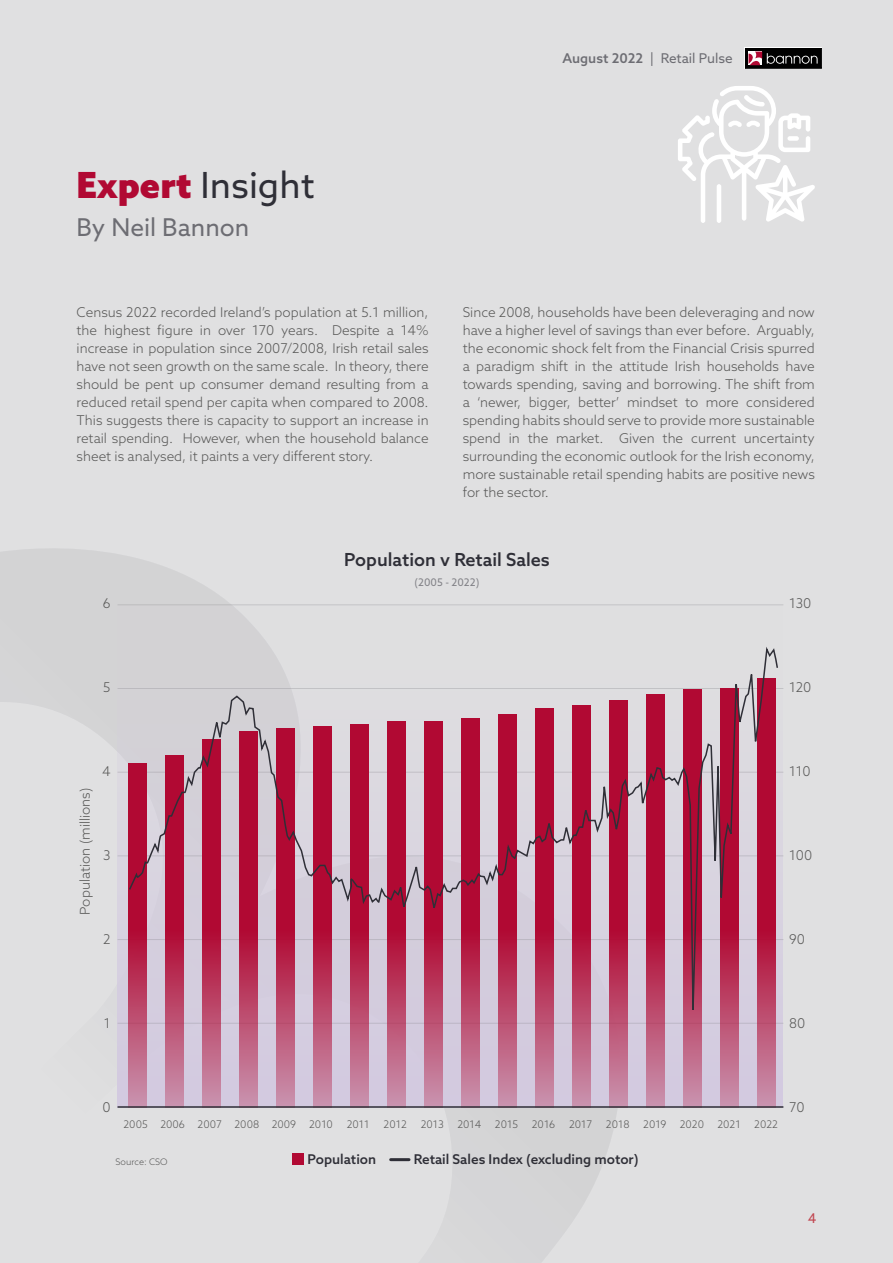
<style>
.page{position:relative;width:893px;height:1263px;background:#e0e0e1}
.page>*{position:absolute;margin:0;border:0;box-sizing:border-box;transform-origin:0 0}
.t1{font:36px "Azo Sans";color:#2f2f37}
.t2{font:24.6px "Azo Sans";color:#6d6d73}
.t3{font:500 18px "Azo Sans";color:#2f2f37}
.t4{font:300 13.5px/18px "Azo Sans";color:#575756;text-align:justify}
.t5{font:500 13.5px "Azo Sans";color:#2f2f37}
.t6{font:13.5px "Azo Sans";color:#6d6d73}
.t7{font:13.5px "Azo Sans";color:#c1454f}
.t8{font:300 10.5px "Azo Sans";color:#575756}
.t9{font:10.5px "Azo Sans";color:#828287}
.t10{font:300 9px "Azo Sans";color:#575756}
.s1{font-weight:900;color:#b10933}
.s2{font-weight:500}
</style>
<div class="page">
<svg style="left:0;top:549px;width:634px;height:713px"></svg>
<div style="left:118px;top:606px;width:665px;height:502px;background:linear-gradient(to bottom,#dadada,#d4cbe1)"></div>
<hr style="left:118px;top:939px;width:665px;height:1px;background:#828287">
<hr style="left:118px;top:855px;width:665px;height:1px;background:#828287">
<hr style="left:118px;top:1023px;width:665px;height:1px;background:#828287">
<hr style="left:118px;top:772px;width:665px;height:1px;background:#828287">
<hr style="left:118px;top:688px;width:665px;height:1px;background:#828287">
<hr style="left:118px;top:604px;width:665px;height:1px;background:#828287">
<div style="left:744px;top:48px;width:78px;height:21px;background:#f6f6f6"></div>
<svg style="left:745px;top:48px;width:77px;height:21px"></svg>
<div style="left:745px;top:49px;width:76px;height:19px;background:#000"></div>
<div style="left:745px;top:48px;width:76px;height:20px;border:1px solid #000"></div>
<svg style="left:748px;top:52px;width:70px;height:13px"></svg>
<div style="left:129px;top:763px;width:18px;height:345px;background:#c78ba7"></div>
<div style="left:202px;top:739px;width:19px;height:369px;background:#c78ba7"></div>
<div style="left:276px;top:728px;width:19px;height:380px;background:#c78ba7"></div>
<div style="left:350px;top:724px;width:19px;height:384px;background:#c78ba7"></div>
<div style="left:424px;top:721px;width:19px;height:387px;background:#c78ba7"></div>
<div style="left:498px;top:714px;width:19px;height:394px;background:#c78ba7"></div>
<div style="left:572px;top:705px;width:19px;height:403px;background:#c78ba7"></div>
<div style="left:646px;top:694px;width:19px;height:414px;background:#c78ba7"></div>
<div style="left:720px;top:688px;width:18px;height:420px;background:#c78ba7"></div>
<div style="left:165px;top:755px;width:19px;height:353px;background:#c78ba7"></div>
<div style="left:239px;top:731px;width:19px;height:377px;background:#c78ba7"></div>
<div style="left:313px;top:726px;width:19px;height:382px;background:#c78ba7"></div>
<div style="left:387px;top:721px;width:19px;height:387px;background:#c78ba7"></div>
<div style="left:461px;top:718px;width:19px;height:390px;background:#c78ba7"></div>
<div style="left:535px;top:709px;width:19px;height:399px;background:#c78ba7"></div>
<div style="left:609px;top:700px;width:19px;height:408px;background:#c78ba7"></div>
<div style="left:683px;top:689px;width:18px;height:419px;background:#c78ba7"></div>
<div style="left:757px;top:678px;width:18px;height:430px;background:#c78ba7"></div>
<svg style="left:678px;top:86px;width:137px;height:137px"></svg>
<div style="left:292px;top:1153px;width:12px;height:12px;background:#b10933"></div>
<hr style="left:391px;top:1158px;width:18px;height:3px;background:#2f2f37">
<svg style="left:128px;top:644px;width:651px;height:439px"></svg>
<hr style="left:118px;top:1106px;width:665px;height:2px;background:#2f2f37">
<h1 class="t1" style="left:77px;top:161px;width:240px"><span class="s1">Expert</span> Insight</h1>
<h2 class="t2" style="left:77px;top:211px;width:174px">By Neil Bannon</h2>
<p class="t6" style="left:562px;top:49px;width:172px"><span class="s2">August 2022</span> | Retail Pulse</p>
<p class="t4" style="left:77px;top:303px;width:354px">Census 2022 recorded Ireland’s population at 5.1 million, the highest figure in over 170 years. Despite a 14% increase in population since 2007/2008, Irish retail sales have not seen growth on the same scale. In theory, there should be pent up consumer demand resulting from a reduced retail spend per capita when compared to 2008.<br>This suggests there is capacity to support an increase in retail spending. However, when the household balance sheet is analysed, it paints a very different story.</p>
<p class="t4" style="left:463px;top:303px;width:354px">Since 2008, households have been deleveraging and now have a higher level of savings than ever before. Arguably, the economic shock felt from the Financial Crisis spurred a paradigm shift in the attitude Irish households have towards spending, saving and borrowing. The shift from a ‘newer, bigger, better’ mindset to more considered spending habits should serve to provide more sustainable spend in the market. Given the current uncertainty surrounding the economic outlook for the Irish economy, more sustainable retail spending habits are positive news for the sector.</p>
<p class="t4" style="left:103px;top:594px;width:9px">6</p>
<h3 class="t3" style="left:344px;top:548px;width:207px">Population v Retail Sales</h3>
<p class="t9" style="left:414px;top:575px;width:66px">(2005 - 2022)</p>
<p class="t4" style="left:789px;top:594px;width:24px">130</p>
<p class="t4" style="left:103px;top:678px;width:9px">5</p>
<p class="t4" style="left:76px;top:915px;width:128px;rotate:-90deg">Population (millions)</p>
<p class="t4" style="left:102px;top:762px;width:10px">4</p>
<p class="t4" style="left:103px;top:846px;width:9px">3</p>
<p class="t4" style="left:103px;top:930px;width:9px">2</p>
<p class="t4" style="left:104px;top:1014px;width:8px">1</p>
<p class="t4" style="left:789px;top:678px;width:24px">120</p>
<p class="t4" style="left:789px;top:762px;width:23px">110</p>
<p class="t4" style="left:789px;top:846px;width:25px">100</p>
<p class="t4" style="left:789px;top:930px;width:17px">90</p>
<p class="t4" style="left:789px;top:1014px;width:18px">80</p>
<p class="t4" style="left:102px;top:1098px;width:10px">0</p>
<p class="t8" style="left:123px;top:1117px;width:211px">2005 2006 2007 2008 2009 2010</p>
<p class="t8" style="left:347px;top:1117px;width:24px">2011</p>
<p class="t8" style="left:384px;top:1117px;width:25px">2012</p>
<p class="t8" style="left:421px;top:1117px;width:25px">2013</p>
<p class="t8" style="left:457px;top:1117px;width:26px">2014</p>
<p class="t8" style="left:495px;top:1117px;width:25px">2015</p>
<p class="t8" style="left:532px;top:1117px;width:25px">2016</p>
<p class="t8" style="left:569px;top:1117px;width:25px">2017</p>
<p class="t8" style="left:606px;top:1117px;width:25px">2018</p>
<p class="t8" style="left:643px;top:1117px;width:25px">2019</p>
<p class="t8" style="left:680px;top:1117px;width:26px">2020</p>
<p class="t8" style="left:717px;top:1117px;width:25px">2021</p>
<p class="t8" style="left:754px;top:1117px;width:25px">2022</p>
<p class="t10" style="left:116px;top:1156px;width:53px">Source: CSO</p>
<p class="t5" style="left:307px;top:1150px;width:70px">Population</p>
<p class="t5" style="left:414px;top:1150px;width:226px">Retail Sales Index (excluding motor)</p>
<p class="t4" style="left:789px;top:1098px;width:17px">70</p>
<p class="t7" style="left:808px;top:1209px;width:10px">4</p>
</div>
